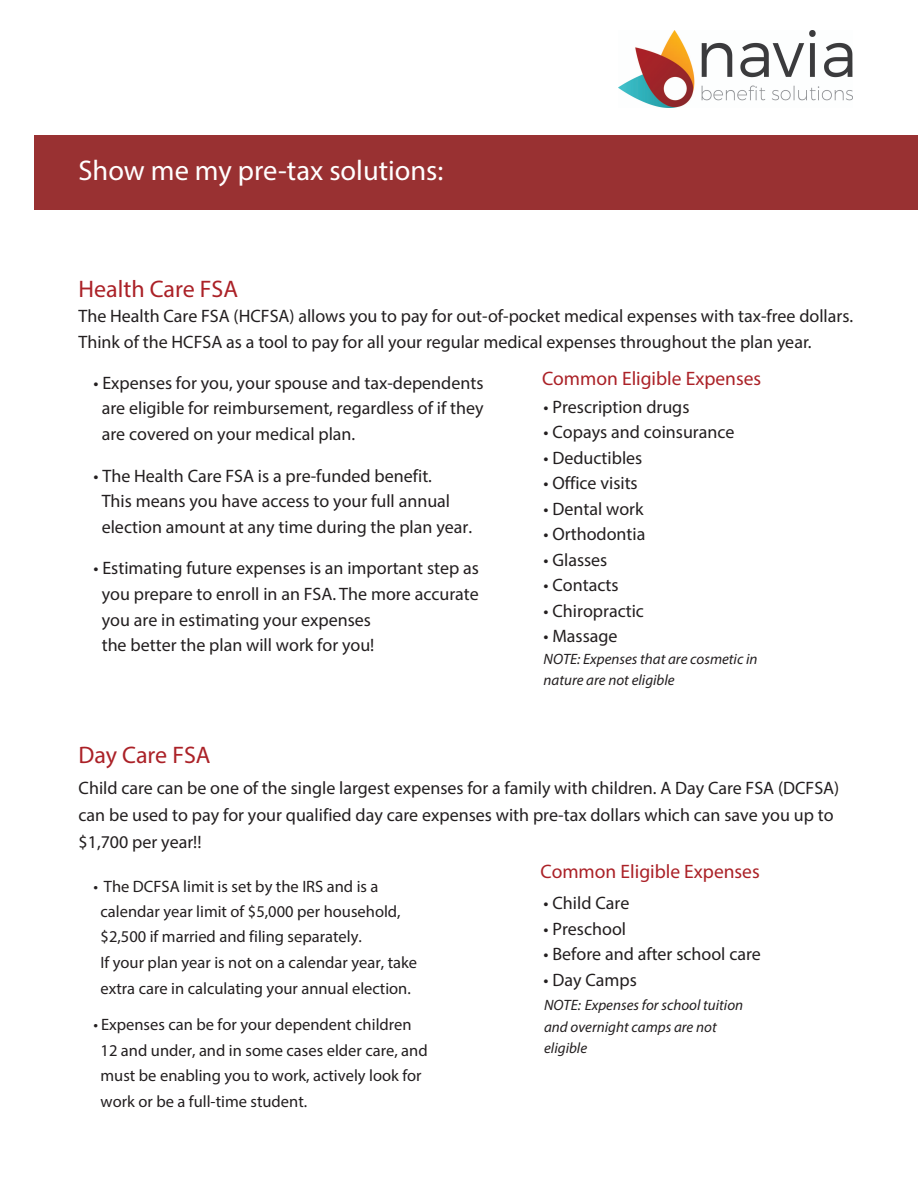
<style>
.page{position:relative;width:918px;height:1188px;background:#fff}
.page>*{position:absolute;margin:0;border:0;box-sizing:border-box;transform-origin:0 0}
.t1{font:28.5px "Myriad Pro";color:#fff}
.t2{font:24px "Myriad Pro";color:#ab2127}
.t3{font:19.5px "Myriad Pro";color:#ab2127}
.t4{font:18px/25.5px "Myriad Pro";color:#231f20}
.t5{font:16.5px/25.5px "Myriad Pro";color:#231f20}
.t6{font:italic 15px/22.6px "Myriad Pro";color:#231f20}
</style>
<div class="page">
<div style="left:35px;top:135px;width:883px;height:75px;background:#993132"></div>
<img style="left:618px;top:30px;width:234px;height:77px">
<h1 class="t1" style="left:79px;top:153px;width:366px">Show me my pre-tax solutions:</h1>
<h2 class="t2" style="left:79px;top:274px;width:161px">Health Care FSA</h2>
<p class="t4" style="left:79px;top:303px;width:776px">The Health Care FSA (HCFSA) allows you to pay for out-of-pocket medical expenses with tax-free dollars.<br>Think of the HCFSA as a tool to pay for all your regular medical expenses throughout the plan year.</p>
<p class="t4" style="left:102px;top:370px;width:383px;text-align:justify;text-indent:-8px">• Expenses for you, your spouse and tax-dependents are eligible for reimbursement, regardless of if they are covered on your medical plan.</p>
<p class="t4" style="left:102px;top:463px;width:372px;text-indent:-8px">• The Health Care FSA is a pre-funded benefit.<br>This means you have access to your full annual election amount at any time during the plan year.</p>
<p class="t4" style="left:102px;top:555px;width:379px;text-indent:-8px">• Estimating future expenses is an important step as you prepare to enroll in an FSA. The more accurate you are in estimating your expenses<br>the better the plan will work for you!</p>
<p class="t3" style="left:542px;top:367px;width:221px">Common Eligible Expenses</p>
<p class="t4" style="left:544px;top:393px;width:147px">• Prescription drugs</p>
<p class="t4" style="left:544px;top:419px;width:193px">• Copays and coinsurance</p>
<p class="t4" style="left:544px;top:444px;width:100px">• Deductibles</p>
<p class="t4" style="left:544px;top:470px;width:96px">• Office visits</p>
<p class="t4" style="left:544px;top:495px;width:102px">• Dental work</p>
<p class="t4" style="left:544px;top:521px;width:103px">• Orthodontia</p>
<p class="t4" style="left:544px;top:546px;width:65px">• Glasses</p>
<p class="t4" style="left:544px;top:572px;width:76px">• Contacts</p>
<p class="t4" style="left:544px;top:598px;width:102px">• Chiropractic</p>
<p class="t4" style="left:544px;top:623px;width:76px">• Massage</p>
<p class="t6" style="left:544px;top:648px;width:216px;line-height:21.3px">NOTE: Expenses that are cosmetic in nature are not eligible</p>
<h2 class="t2" style="left:79px;top:741px;width:133px">Day Care FSA</h2>
<p class="t4" style="left:79px;top:774px;width:762px;line-height:27.3px">Child care can be one of the single largest expenses for a family with children. A Day Care FSA (DCFSA) can be used to pay for your qualified day care expenses with pre-tax dollars which can save you up to $1,700 per year!!</p>
<p class="t5" style="left:101px;top:873px;width:318px;text-indent:-7px">• The DCFSA limit is set by the IRS and is a calendar year limit of $5,000 per household, $2,500 if married and filing separately.<br>If your plan year is not on a calendar year, take extra care in calculating your annual election.</p>
<p class="t5" style="left:101px;top:1012px;width:329px;text-indent:-7px">• Expenses can be for your dependent children 12 and under, and in some cases elder care, and must be enabling you to work, actively look for work or be a full-time student.</p>
<p class="t3" style="left:541px;top:859px;width:221px">Common Eligible Expenses</p>
<p class="t4" style="left:544px;top:890px;width:87px">• Child Care</p>
<p class="t4" style="left:544px;top:916px;width:84px">• Preschool</p>
<p class="t4" style="left:544px;top:941px;width:219px">• Before and after school care</p>
<p class="t4" style="left:544px;top:967px;width:95px">• Day Camps</p>
<p class="t6" style="left:544px;top:993px;width:201px">NOTE: Expenses for school tuition and overnight camps are not</p>
<p class="t6" style="left:544px;top:1036px;width:45px">eligible</p>
</div>
